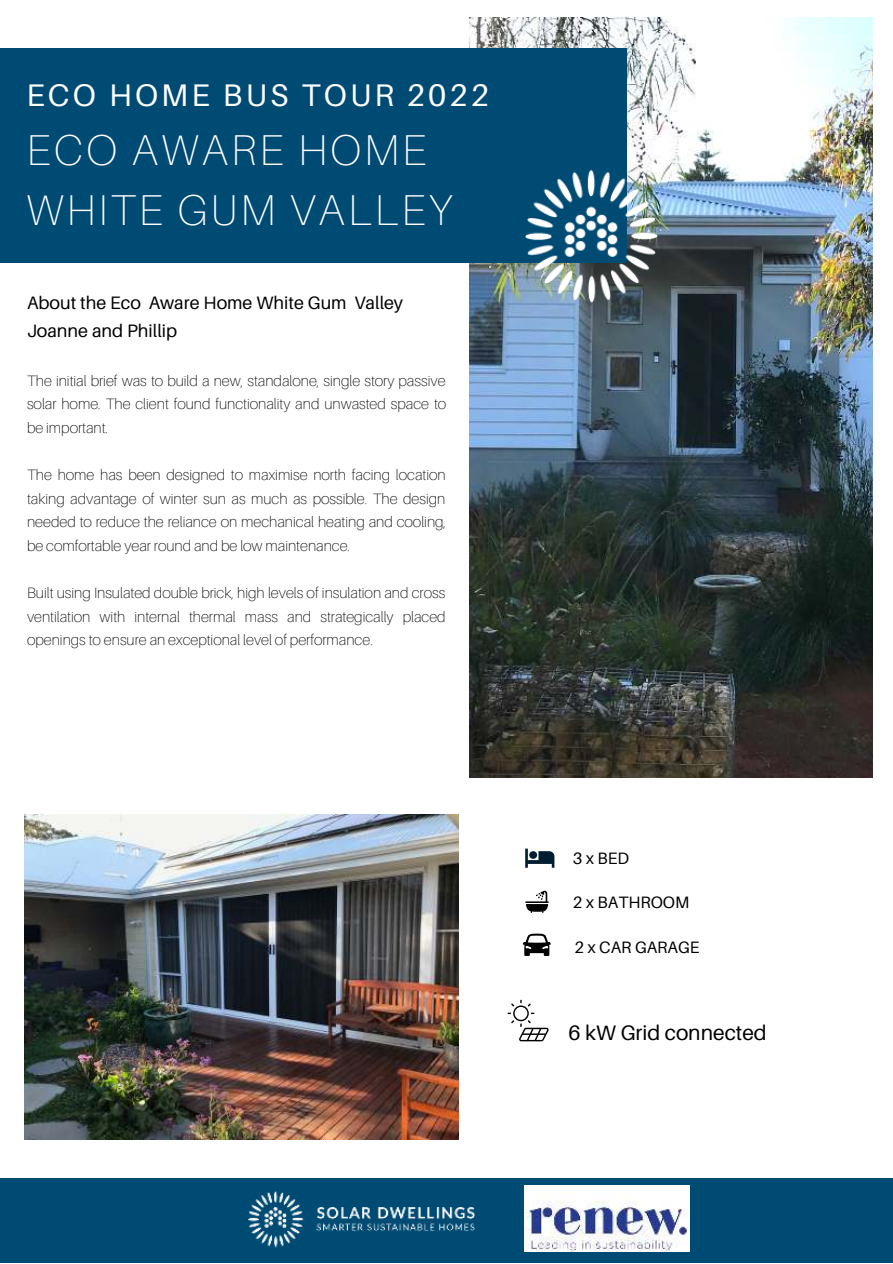
<style>
.page{position:relative;width:893px;height:1264px;background:#fff}
.page>*{position:absolute;margin:0;border:0;box-sizing:border-box;transform-origin:0 0}
.t1{font:100 43.2px/60.4px "Aileron";letter-spacing:.07em;color:#fff}
.t2{font:31.2px "Aileron";letter-spacing:.1em;color:#fff}
.t3{font:21px "Aileron";color:#000}
.t4{font:18px/28px "Aileron";color:#000}
.t5{font:16.5px "Aileron";color:#000}
.t6{font:100 15px/23.5px "Aileron";color:#000;text-align:justify}
</style>
<div class="page">
<img style="left:469px;top:18px;width:403px;height:760px">
<div style="left:0;top:48px;width:626px;height:215px;background:#004b73"></div>
<svg style="left:525px;top:848px;width:29px;height:19px"></svg>
<svg style="left:525px;top:890px;width:23px;height:22px"></svg>
<svg style="left:523px;top:933px;width:28px;height:22px"></svg>
<div style="left:0;top:1178px;width:892px;height:84px;background:#004b73"></div>
<img style="left:248px;top:1191px;width:227px;height:57px">
<img style="left:524px;top:1185px;width:165px;height:66px">
<img style="left:505px;top:161px;width:158px;height:148px">
<img style="left:24px;top:814px;width:434px;height:325px">
<svg style="left:507px;top:999px;width:42px;height:42px"></svg>
<h2 class="t2" style="left:26px;top:78px;width:464px">ECO HOME BUS TOUR 2022</h2>
<h1 class="t1" style="left:26px;top:120px;width:428px">ECO AWARE HOME<br>WHITE GUM VALLEY</h1>
<p class="t4" style="left:27px;top:289px;width:377px">About the Eco Aware Home White Gum Valley<br>Joanne and Phillip</p>
<p class="t6" style="left:27px;top:369px;width:420px">The initial brief was to build a new, standalone, single story passive solar home. The client found functionality and unwasted space to be important.</p>
<p class="t6" style="left:27px;top:463px;width:420px">The home has been designed to maximise north facing location taking advantage of winter sun as much as possible. The design needed to reduce the reliance on mechanical heating and cooling, be comfortable year round and be low maintenance.</p>
<p class="t6" style="left:27px;top:581px;width:420px">Built using Insulated double brick, high levels of insulation and cross ventilation with internal thermal mass and strategically placed openings to ensure an exceptional level of performance.</p>
<p class="t5" style="left:573px;top:849px;width:58px">3 x BED</p>
<p class="t5" style="left:573px;top:893px;width:118px">2 x BATHROOM</p>
<p class="t5" style="left:574px;top:937px;width:126px">2 x CAR GARAGE</p>
<h3 class="t3" style="left:568px;top:1020px;width:200px">6 kW Grid connected</h3>
</div>
